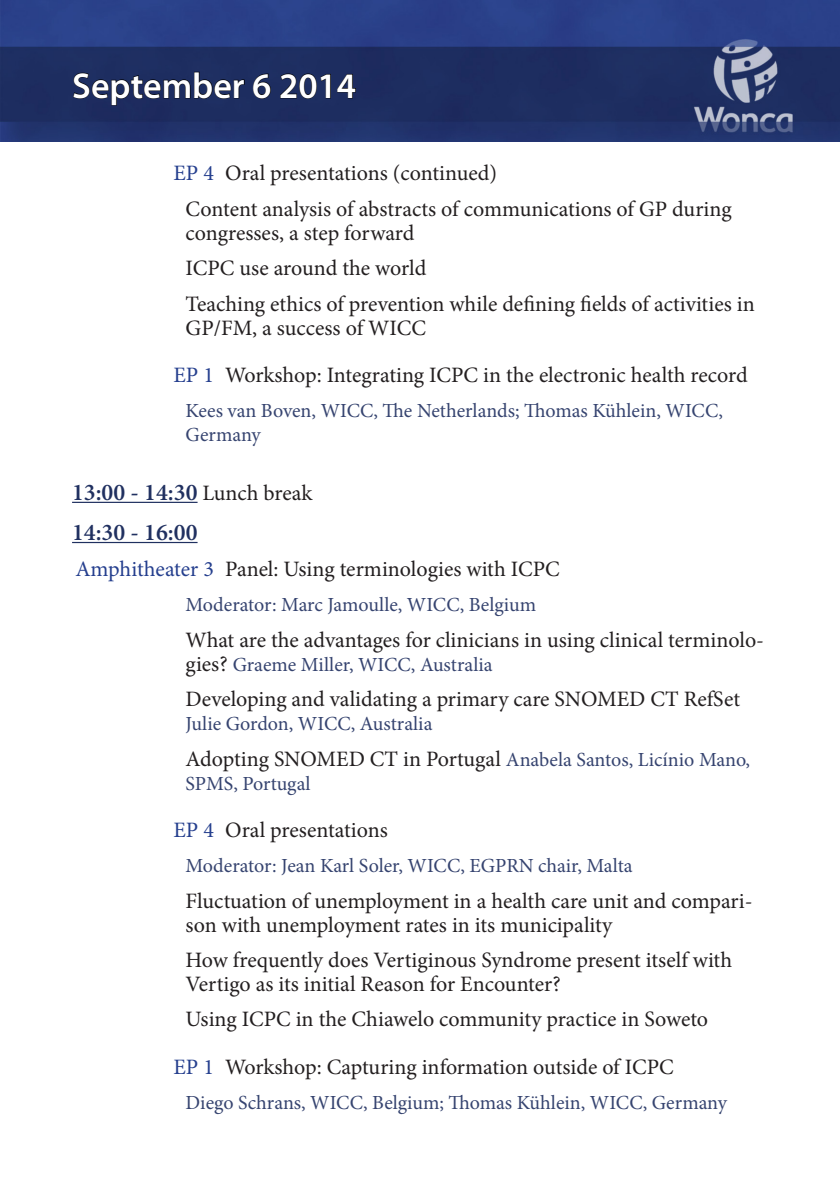
<style>
.page{position:relative;width:840px;height:1191px;background:#fff}
.page>*{position:absolute;margin:0;border:0;box-sizing:border-box;transform-origin:0 0}
.Info{font:600 36px "Myriad Pro";color:#fff}
.Time{font:600 24px "Minion Pro";color:#203060}
.Participants{font:22px/24px "Minion Pro";color:#231f20}
.Sessions{font:22px "Minion Pro";color:#231f20}
.Participants-2{font:20px/24px "Minion Pro";color:#364470}
.s1{color:#253f8e}
.s2{font-weight:400;font-size:22px;color:#231f20}
.s3{font-size:22px;color:#231f20}
.s4{font-size:20px;color:#364470}
</style>
<div class="page">
<hr style="left:72px;top:502px;width:125px;height:1px;background:#203060">
<hr style="left:72px;top:542px;width:125px;height:1px;background:#203060">
<img style="left:0;top:0;width:839px;height:142px">
<svg style="left:72px;top:71px;width:173px;height:35px;background:#182651"></svg>
<svg style="left:252px;top:73px;width:19px;height:26px"></svg>
<svg style="left:279px;top:73px;width:77px;height:26px;background:#17244e"></svg>
<p class="Info" style="left:72px;top:63px;width:285px">September 6 2014</p>
<p class="Sessions" style="left:173px;top:159px;width:325px"><span class="s1">EP 4</span> Oral presentations (continued)</p>
<p class="Participants" style="left:185px;top:197px;width:547px">Content analysis of abstracts of communications of GP during congresses, a step forward</p>
<p class="Participants" style="left:185px;top:256px;width:242px">ICPC use around the world</p>
<p class="Participants" style="left:185px;top:292px;width:570px">Teaching ethics of prevention while defining fields of activities in<br>GP/FM, a success of WICC</p>
<p class="Sessions" style="left:173px;top:360px;width:575px"><span class="s1">EP 1</span> Workshop: Integrating ICPC in the electronic health record</p>
<p class="Participants-2" style="left:185px;top:399px;width:538px">Kees van Boven, WICC, The Netherlands; Thomas Kühlein, WICC,<br>Germany</p>
<p class="Time" style="left:72px;top:476px;width:242px">13:00 - 14:30 <span class="s2">Lunch break</span></p>
<p class="Time" style="left:72px;top:516px;width:127px">14:30 - 16:00</p>
<p class="Sessions" style="left:75px;top:554px;width:485px"><span class="s1">Amphitheater 3</span> Panel: Using terminologies with ICPC</p>
<p class="Participants-2" style="left:185px;top:593px;width:352px">Moderator: Marc Jamoulle, WICC, Belgium</p>
<p class="Participants" style="left:185px;top:628px;width:579px">What are the advantages for clinicians in using clinical terminolo-</p>
<p class="Participants-2" style="left:185px;top:652px;width:308px"><span class="s3">gies?</span> Graeme Miller, WICC, Australia</p>
<p class="Participants" style="left:185px;top:687px;width:555px">Developing and validating a primary care SNOMED CT RefSet</p>
<p class="Participants-2" style="left:185px;top:712px;width:248px">Julie Gordon, WICC, Australia</p>
<p class="Participants" style="left:185px;top:746px;width:565px">Adopting SNOMED CT in Portugal <span class="s4">Anabela Santos, Licínio Mano,</span></p>
<p class="Participants-2" style="left:185px;top:771px;width:126px">SPMS, Portugal</p>
<p class="Sessions" style="left:173px;top:815px;width:216px"><span class="s1">EP 4</span> Oral presentations</p>
<p class="Participants-2" style="left:185px;top:854px;width:448px">Moderator: Jean Karl Soler, WICC, EGPRN chair, Malta</p>
<p class="Participants" style="left:185px;top:888px;width:568px">Fluctuation of unemployment in a health care unit and compari&shy;son with unemployment rates in its municipality</p>
<p class="Participants" style="left:185px;top:948px;width:548px">How frequently does Vertiginous Syndrome present itself with<br>Vertigo as its initial Reason for Encounter?</p>
<p class="Participants" style="left:185px;top:1007px;width:524px">Using ICPC in the Chiawelo community practice in Soweto</p>
<p class="Sessions" style="left:173px;top:1052px;width:501px"><span class="s1">EP 1</span> Workshop: Capturing information outside of ICPC</p>
<p class="Participants-2" style="left:185px;top:1090px;width:542px">Diego Schrans, WICC, Belgium; Thomas Kühlein, WICC, Germany</p>
</div>
